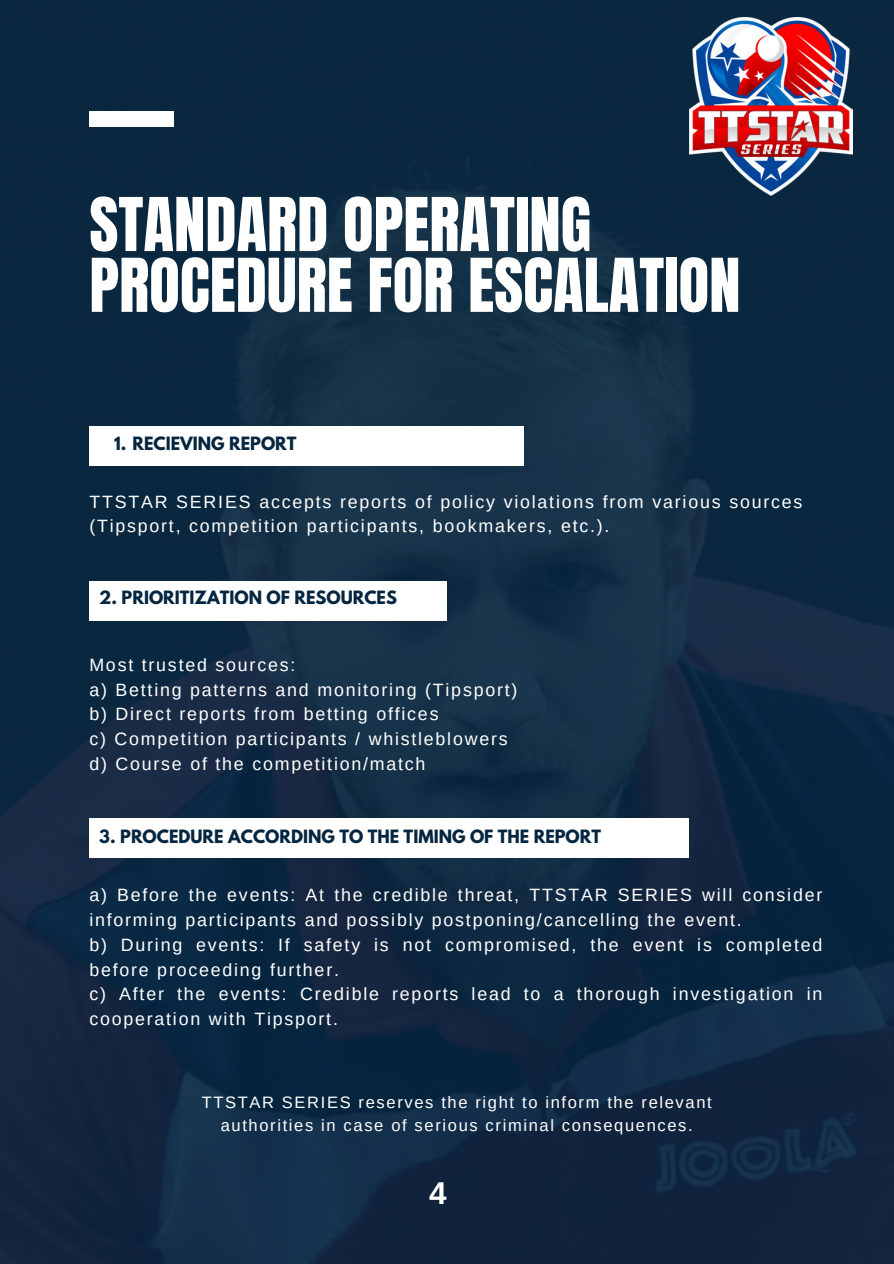
<style>
.page{position:relative;width:894px;height:1264px;background:#fff}
.page>*{position:absolute;margin:0;border:0;box-sizing:border-box;transform-origin:0 0}
.t1{font:63px/60.8px "Anton";color:#fff}
.t2{font:700 31.5px "Arimo";color:#fff}
.t3{font:17.85px/24.8px "Arimo";letter-spacing:.1em;color:#fff}
.t4{font:16.5px/22.5px "Arimo";letter-spacing:.1em;color:#fff;text-align:center}
.t5{font:700 16.2px "League Spartan";color:#052640}
</style>
<div class="page">
<img style="left:0;top:0;width:893px;height:1263px">
<div style="left:89px;top:111px;width:85px;height:16px;background:#fff"></div>
<img style="left:689px;top:17px;width:163px;height:179px">
<div style="left:89px;top:426px;width:434px;height:39px;background:#fff"></div>
<div style="left:89px;top:581px;width:357px;height:40px;background:#fff"></div>
<div style="left:89px;top:818px;width:600px;height:40px;background:#fff"></div>
<h1 class="t1" style="left:89px;top:195px;width:652px">STANDARD OPERATING<br>PROCEDURE FOR ESCALATION</h1>
<p class="t5" style="left:114px;top:436px;width:184px">1. RECIEVING REPORT</p>
<p class="t3" style="left:89px;top:489px;width:714px">TTSTAR SERIES accepts reports of policy violations from various sources (Tipsport, competition participants, bookmakers, etc.).</p>
<p class="t5" style="left:99px;top:589px;width:299px">2. PRIORITIZATION OF RESOURCES</p>
<h2 class="t3" style="left:89px;top:652px;width:207px">Most trusted sources:</h2>
<p class="t3" style="left:89px;top:677px;width:429px">a) Betting patterns and monitoring (Tipsport)</p>
<p class="t3" style="left:89px;top:702px;width:350px">b) Direct reports from betting offices</p>
<p class="t3" style="left:89px;top:726px;width:420px">c) Competition participants / whistleblowers</p>
<p class="t3" style="left:89px;top:751px;width:337px">d) Course of the competition/match</p>
<p class="t5" style="left:99px;top:828px;width:503px">3. PROCEDURE ACCORDING TO THE TIMING OF THE REPORT</p>
<p class="t3" style="left:89px;top:882px;width:734px">a) Before the events: At the credible threat, TTSTAR SERIES will consider informing participants and possibly postponing/cancelling the event.</p>
<h2 class="t3" style="left:89px;top:932px;width:734px">b) During events: If safety is not compromised, the event is completed before proceeding further.</h2>
<p class="t3" style="left:89px;top:981px;width:734px">c) After the events: Credible reports lead to a thorough investigation in cooperation with Tipsport.</p>
<p class="t4" style="left:202px;top:1091px;width:511px">TTSTAR SERIES reserves the right to inform the relevant authorities in case of serious criminal consequences.</p>
<p class="t2" style="left:429px;top:1175px;width:19px">4</p>
</div>
